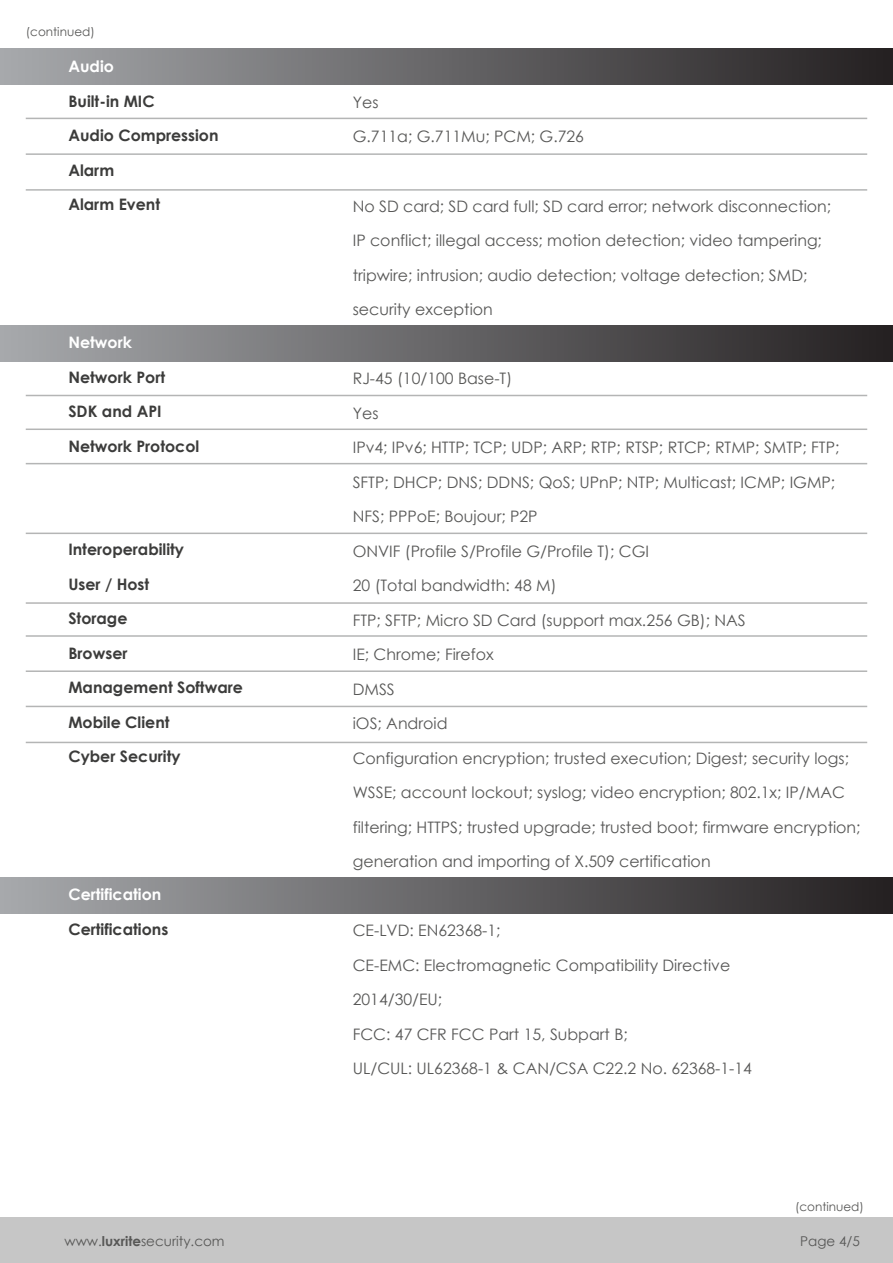
<style>
.page{position:relative;width:893px;height:1263px;background:#fff}
.page>*{position:absolute;margin:0;border:0;box-sizing:border-box;transform-origin:0 0}
.t1{font:15.75px/34.5px "Century Gothic";color:#575756}
.t2{font:700 15.75px/34.5px "Century Gothic";color:#3c3c3b}
.t3{font:700 15.75px/34.5px "Century Gothic";color:#fff}
.t4{font:13.5px "Century Gothic";color:#575756}
.t5{font:12px "Century Gothic";color:#575756}
.s1{font-weight:700}
</style>
<div class="page">
<div style="left:0;top:48px;width:893px;height:36px;background:linear-gradient(to right,#a7a9ac,#242021)"></div>
<div style="left:0;top:326px;width:893px;height:36px;background:linear-gradient(to right,#a7a9ac,#242021)"></div>
<div style="left:0;top:877px;width:893px;height:36px;background:linear-gradient(to right,#a7a9ac,#242021)"></div>
<div style="left:0;top:1217px;width:893px;height:46px;background:#c6c6c6"></div>
<hr style="left:26px;top:189px;width:841px;height:2px;background:#b4b5b5">
<hr style="left:26px;top:428px;width:841px;height:2px;background:#b4b5b5">
<hr style="left:26px;top:395px;width:841px;height:1px;background:#b4b5b5">
<hr style="left:26px;top:463px;width:841px;height:1px;background:#b4b5b5">
<hr style="left:26px;top:533px;width:841px;height:1px;background:#b4b5b5">
<hr style="left:26px;top:602px;width:841px;height:2px;background:#b4b5b5">
<hr style="left:26px;top:635px;width:841px;height:2px;background:#b4b5b5">
<hr style="left:26px;top:706px;width:841px;height:1px;background:#b4b5b5">
<hr style="left:26px;top:670px;width:841px;height:2px;background:#b4b5b5">
<hr style="left:26px;top:742px;width:841px;height:1px;background:#b4b5b5">
<hr style="left:26px;top:118px;width:841px;height:1px;background:#b4b5b5">
<hr style="left:26px;top:153px;width:841px;height:2px;background:#b4b5b5">
<p class="t3" style="left:68px;top:14px;width:47px">Lens<br>Audio</p>
<p class="t2" style="left:68px;top:83px;width:152px">Built-in MIC<br>Audio Compression<br>Alarm<br>Alarm Event</p>
<p class="t5" style="left:26px;top:24px;width:70px">(continued)</p>
<p class="t3" style="left:68px;top:325px;width:65px">Network</p>
<p class="t2" style="left:68px;top:359px;width:132px">Network Port<br>SDK and API<br>Network Protocol</p>
<p class="t2" style="left:68px;top:532px;width:176px">Interoperability<br>User / Host<br>Storage<br>Browser<br>Management Software<br>Mobile Client<br>Cyber Security</p>
<p class="t3" style="left:68px;top:877px;width:94px">Certification</p>
<p class="t2" style="left:68px;top:911px;width:101px">Certifications</p>
<p class="t1" style="left:353px;top:85px;width:233px">Yes<br>G.711a; G.711Mu; PCM; G.726</p>
<p class="t1" style="left:353px;top:188px;width:480px">No SD card; SD card full; SD card error; network disconnection; IP conflict; illegal access; motion detection; video tampering; tripwire; intrusion; audio detection; voltage detection; SMD; security exception</p>
<p class="t1" style="left:353px;top:361px;width:509px">RJ-45 (10/100 Base-T)<br>Yes<br>IPv4; IPv6; HTTP; TCP; UDP; ARP; RTP; RTSP; RTCP; RTMP; SMTP; FTP; SFTP; DHCP; DNS; DDNS; QoS; UPnP; NTP; Multicast; ICMP; IGMP; NFS; PPPoE; Boujour; P2P<br>ONVIF (Profile S/Profile G/Profile T); CGI<br>20 (Total bandwidth: 48 M)<br>FTP; SFTP; Micro SD Card (support max.256 GB); NAS<br>IE; Chrome; Firefox<br>DMSS<br>iOS; Android<br>Configuration encryption; trusted execution; Digest; security logs; WSSE; account lockout; syslog; video encryption; 802.1x; IP/MAC filtering; HTTPS; trusted upgrade; trusted boot; firmware encryption; generation and importing of X.509 certification</p>
<p class="t1" style="left:353px;top:913px;width:401px">CE-LVD: EN62368-1;<br>CE-EMC: Electromagnetic Compatibility Directive 2014/30/EU;<br>FCC: 47 CFR FCC Part 15, Subpart B;<br>UL/CUL: UL62368-1 &amp; CAN/CSA C22.2 No. 62368-1-14</p>
<p class="t5" style="left:795px;top:1198px;width:70px">(continued)</p>
<p class="t4" style="left:65px;top:1232px;width:162px">www.<span class="s1">luxrite</span>security.com</p>
<p class="t4" style="left:800px;top:1232px;width:61px">Page 4/5</p>
</div>
